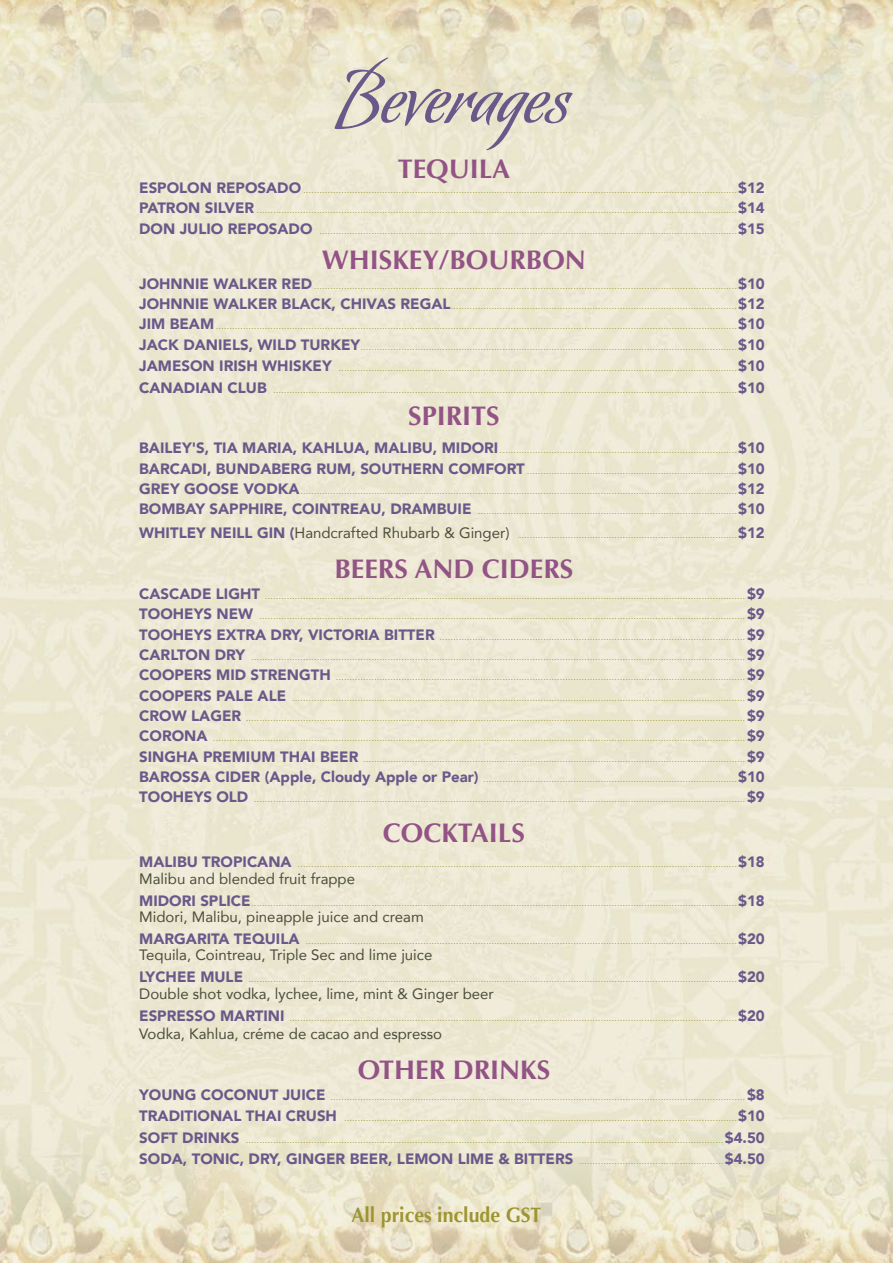
<style>
.page{position:relative;width:893px;height:1263px;background:#fff}
.page>*{position:absolute;margin:0;border:0;box-sizing:border-box;transform-origin:0 0}
.t1{font:72px "Koziupack OT";color:#6a588a}
.t2{font:700 27px "Optima";color:#925385}
.t3{font:700 21px "Optima";color:#9d9531;scale:.93 1}
.t4{font:15px "Avenir";color:#4b4d3a}
.t5{font:300 10.5px/20.2px "Avenir";color:#9d9531;text-align:justify}
.s1{font-weight:900;font-size:15px;color:#6a588a}
.s2{font-weight:400;font-size:15px;color:#4b4d3a}
</style>
<div class="page">
<img style="left:0;top:0;width:893px;height:1263px">
<h1 class="t1" style="left:339px;top:55px;width:232px">Beverages</h1>
<h2 class="t2" style="left:398px;top:153px;width:114px">TEQUILA</h2>
<p class="t5" style="left:139px;top:179px;width:627px"><span class="s1">ESPOLON REPOSADO</span> ...............................................................................................................................................................<span class="s1">$12<br>PATRON SILVER</span> ................................................................................................................................................................................<span class="s1">$14<br>DON JULIO REPOSADO</span> .........................................................................................................................................................<span class="s1">$15</span></p>
<h2 class="t2" style="left:322px;top:244px;width:265px">WHISKEY/BOURBON</h2>
<p class="t5" style="left:139px;top:275px;width:627px"><span class="s1">JOHNNIE WALKER RED</span> ...........................................................................................................................................................<span class="s1">$10<br>JOHNNIE WALKER BLACK, CHIVAS REGAL</span>.........................................................................................................<span class="s1">$12<br>JIM BEAM</span>...............................................................................................................................................................................................<span class="s1">$10<br>JACK DANIELS, WILD TURKEY</span>..........................................................................................................................................<span class="s1">$10</span></p>
<p class="t5" style="left:139px;top:357px;width:627px;line-height:21.8px"><span class="s1">JAMESON IRISH WHISKEY</span> ..................................................................................................................................................<span class="s1">$10<br>CANADIAN CLUB</span> ..........................................................................................................................................................................<span class="s1">$10</span></p>
<h2 class="t2" style="left:408px;top:400px;width:93px">SPIRITS</h2>
<p class="t5" style="left:139px;top:440px;width:627px"><span class="s1">BAILEY'S, TIA MARIA, KAHLUA, MALIBU, MIDORI</span>.......................................................................................<span class="s1">$10<br>BARCADI, BUNDABERG RUM, SOUTHERN COMFORT</span> .............................................................................<span class="s1">$10<br>GREY GOOSE VODKA</span>................................................................................................................................................................<span class="s1">$12<br>BOMBAY SAPPHIRE, COINTREAU, DRAMBUIE</span> ...............................................................................................<span class="s1">$10</span></p>
<p class="t5" style="left:139px;top:524px;width:627px"><span class="s1">WHITLEY NEILL GIN (</span><span class="s2">Handcrafted Rhubarb &amp; Ginger)</span> ................................................................................<span class="s1">$12</span></p>
<h2 class="t2" style="left:334px;top:553px;width:241px">BEERS AND CIDERS</h2>
<p class="t5" style="left:139px;top:585px;width:627px"><span class="s1">CASCADE LIGHT</span> ................................................................................................................................................................................ <span class="s1">$9<br>TOOHEYS NEW</span> .................................................................................................................................................................................. <span class="s1">$9<br>TOOHEYS EXTRA DRY, VICTORIA BITTER</span> ................................................................................................................ <span class="s1">$9<br>CARLTON DRY</span> ..................................................................................................................................................................................... <span class="s1">$9<br>COOPERS MID STRENGTH</span> ...................................................................................................................................................... <span class="s1">$9<br>COOPERS PALE ALE</span> ...................................................................................................................................................................... <span class="s1">$9<br>CROW LAGER</span> ....................................................................................................................................................................................... <span class="s1">$9<br>CORONA</span> ................................................................................................................................................................................................... <span class="s1">$9<br>SINGHA PREMIUM THAI BEER</span> ............................................................................................................................................ <span class="s1">$9<br>BAROSSA CIDER (Apple, Cloudy Apple or Pear)</span> .............................................................................................<span class="s1">$10<br>TOOHEYS OLD</span> .................................................................................................................................................................................... <span class="s1">$9</span></p>
<h2 class="t2" style="left:383px;top:817px;width:144px">COCKTAILS</h2>
<p class="t5" style="left:139px;top:853px;width:627px"><span class="s1">MALIBU TROPICANA</span> .................................................................................................................................................................<span class="s1">$18</span></p>
<h3 class="t4" style="left:139px;top:866px;width:217px">Malibu and blended fruit frappe</h3>
<p class="t5" style="left:139px;top:892px;width:627px"><span class="s1">MIDORI SPLICE</span>..................................................................................................................................................................................<span class="s1">$18</span></p>
<h3 class="t4" style="left:139px;top:905px;width:286px">Midori, Malibu, pineapple juice and cream</h3>
<p class="t5" style="left:139px;top:930px;width:627px"><span class="s1">MARGARITA TEQUILA</span> ..............................................................................................................................................................<span class="s1">$20</span></p>
<h3 class="t4" style="left:139px;top:943px;width:295px">Tequila, Cointreau, Triple Sec and lime juice</h3>
<p class="t5" style="left:139px;top:968px;width:627px"><span class="s1">LYCHEE MULE</span> ...................................................................................................................................................................................<span class="s1">$20</span></p>
<h3 class="t4" style="left:139px;top:981px;width:356px">Double shot vodka, lychee, lime, mint &amp; Ginger beer</h3>
<p class="t5" style="left:139px;top:1007px;width:627px"><span class="s1">ESPRESSO MARTINI</span> ....................................................................................................................................................................<span class="s1">$20</span></p>
<h3 class="t4" style="left:139px;top:1022px;width:304px">Vodka, Kahlua, créme de cacao and espresso</h3>
<h2 class="t2" style="left:358px;top:1054px;width:194px">OTHER DRINKS</h2>
<p class="t5" style="left:139px;top:1085px;width:627px;line-height:21.5px"><span class="s1">YOUNG COCONUT JUICE</span> ........................................................................................................................................................ <span class="s1">$8<br>TRADITIONAL THAI CRUSH</span> ................................................................................................................................................<span class="s1">$10<br>SOFT DRINKS</span> ...............................................................................................................................................................................<span class="s1">$4.50<br>SODA, TONIC, DRY, GINGER BEER, LEMON LIME &amp; BITTERS</span> .....................................................<span class="s1">$4.50</span></p>
<h3 class="t3" style="left:351px;top:1202px;width:206px">All prices include GST</h3>
</div>
